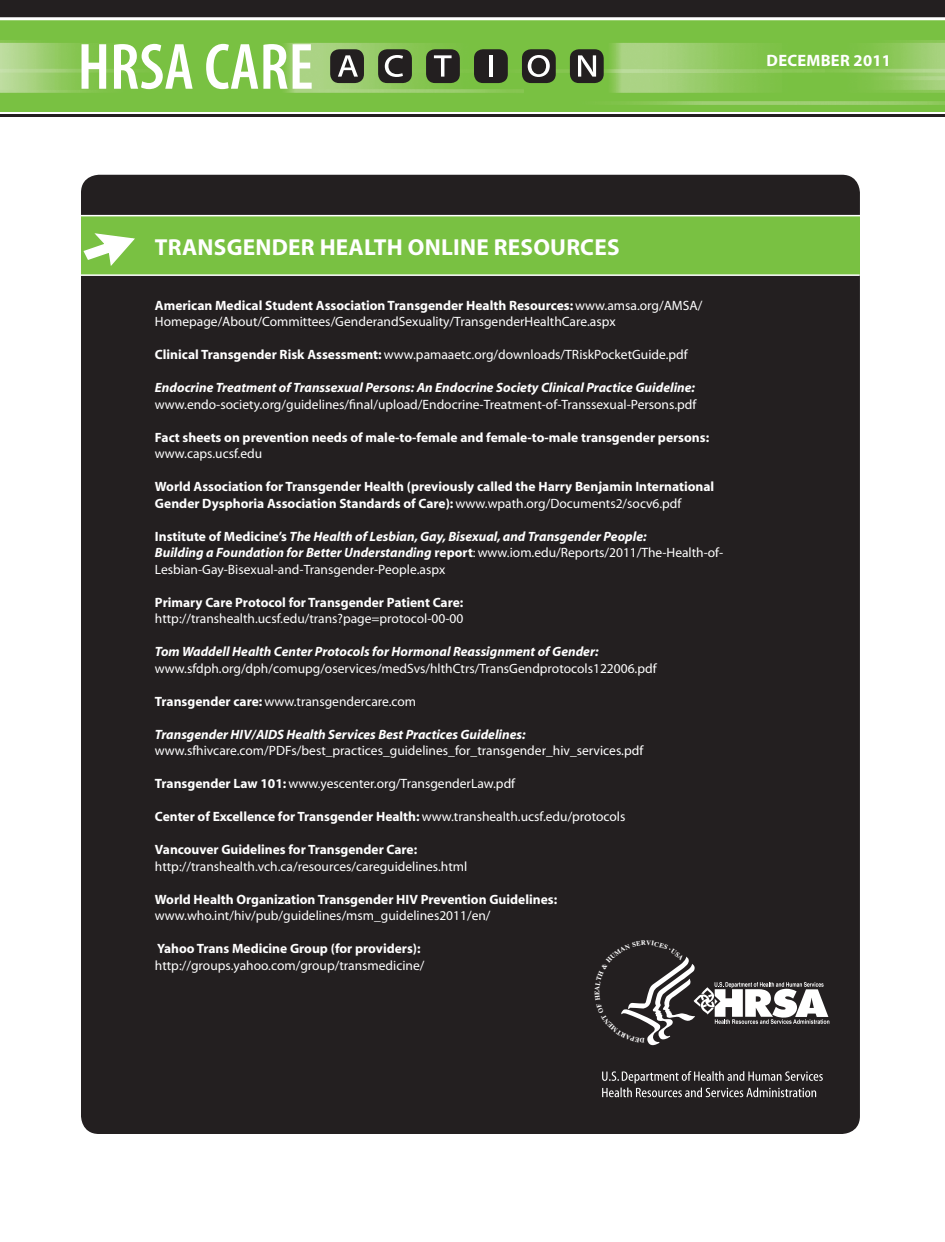
<style>
.page{position:relative;width:945px;height:1242px;background:#fff}
.page>*{position:absolute;margin:0;border:0;box-sizing:border-box;transform-origin:0 0}
.Online_Resources{font:700 23.25px "Myriad";letter-spacing:.01em;color:#fff}
.Date{font:700 16.5px "Myriad";letter-spacing:.015em;color:#fff}
.Online_Resources-2{font:13.5px/16.5px "Myriad";color:#fff}
.Online_Resources-3{font:700 13.5px/16.5px "Myriad";color:#fff}
.Online_Resources-4{font:italic 700 13.5px/16.5px "Myriad";color:#fff}
.s1{font-weight:700}
.s2{font-weight:700;font-style:italic}
.s3{font-weight:400}
.s4{font-style:normal}
.s5{font-weight:400;font-style:normal}
</style>
<div class="page">
<img style="left:0;top:20px;width:945px;height:91px">
<div style="left:0;top:0;width:945px;height:17px;background:#231f20"></div>
<hr style="left:0;top:114px;width:945px;height:3px;background:#231f20">
<div style="left:474px;top:49px;width:34px;height:34px;background:#231f20;border-radius:9px"></div>
<div style="left:522px;top:49px;width:34px;height:34px;background:#231f20;border-radius:9px"></div>
<div style="left:570px;top:49px;width:34px;height:34px;background:#231f20;border-radius:9px"></div>
<div style="left:330px;top:49px;width:34px;height:34px;background:#231f20;border-radius:9px"></div>
<div style="left:426px;top:49px;width:34px;height:34px;background:#231f20;border-radius:9px"></div>
<div style="left:378px;top:49px;width:34px;height:34px;background:#231f20;border-radius:9px"></div>
<svg style="left:82px;top:44px;width:230px;height:45px"></svg>
<hr style="left:489px;top:55px;width:4px;height:22px;background:#fff">
<svg style="left:528px;top:55px;width:22px;height:22px"></svg>
<svg style="left:578px;top:55px;width:18px;height:22px"></svg>
<svg style="left:338px;top:55px;width:20px;height:22px"></svg>
<svg style="left:434px;top:55px;width:18px;height:22px"></svg>
<svg style="left:385px;top:55px;width:18px;height:22px"></svg>
<div style="left:81px;top:175px;width:779px;height:959px;background:#231f20;border-radius:18px"></div>
<div style="left:81px;top:216px;width:779px;height:59px;background:#79c142"></div>
<svg style="left:83px;top:233px;width:52px;height:33px"></svg>
<hr style="left:81px;top:274px;width:779px;height:2px;background:#fff">
<hr style="left:81px;top:215px;width:864px;height:1px;background:#fff">
<svg style="left:602px;top:1071px;width:221px;height:26px"></svg>
<svg style="left:621px;top:948px;width:208px;height:97px"></svg>
<h2 class="Date" style="left:767px;top:52px;width:126px">DECEMBER 2011</h2>
<p class="Online_Resources" style="left:155px;top:235px;width:466px">TRANSGENDER HEALTH ONLINE RESOURCES</p>
<p class="Online_Resources-2" style="left:155px;top:298px;width:549px"><span class="s1">American Medical Student Association Transgender Health Resources:</span> www.amsa.org/AMSA/<br>Homepage/About/Committees/GenderandSexuality/TransgenderHealthCare.aspx</p>
<p class="Online_Resources-2" style="left:155px;top:347px;width:534px"><span class="s1">Clinical Transgender Risk Assessment:</span> www.pamaaetc.org/downloads/TRiskPocketGuide.pdf</p>
<p class="Online_Resources-2" style="left:155px;top:380px;width:543px"><span class="s2">Endocrine Treatment of Transsexual Persons: An Endocrine Society Clinical Practice Guideline: </span>www.endo-society.org/guidelines/final/upload/Endocrine-Treatment-of-Transsexual-Persons.pdf</p>
<p class="Online_Resources-3" style="left:155px;top:430px;width:556px">Fact sheets on prevention needs of male-to-female and female-to-male transgender persons: <span class="s3">www.caps.ucsf.edu</span></p>
<p class="Online_Resources-3" style="left:155px;top:479px;width:561px">World Association for Transgender Health (previously called the Harry Benjamin International<br>Gender Dysphoria Association Standards of Care): <span class="s3">www.wpath.org/Documents2/socv6.pdf</span></p>
<p class="Online_Resources-4" style="left:155px;top:529px;width:570px"><span class="s4">Institute of Medicine’s</span> The Health of Lesbian, Gay, Bisexual, and Transgender People:<br>Building a Foundation for Better Understanding <span class="s4">report</span><span class="s5">: www.iom.edu/Reports/2011/The-Health-of-<br>Lesbian-Gay-Bisexual-and-Transgender-People.aspx</span></p>
<p class="Online_Resources-2" style="left:155px;top:595px;width:310px"><span class="s1">Primary Care Protocol for Transgender Patient Care: </span>http://transhealth.ucsf.edu/trans?page=protocol-00-00</p>
<p class="Online_Resources-2" style="left:155px;top:644px;width:503px"><span class="s2">Tom Waddell Health Center Protocols for Hormonal Reassignment of Gender: </span>www.sfdph.org/dph/comupg/oservices/medSvs/hlthCtrs/TransGendprotocols122006.pdf</p>
<p class="Online_Resources-2" style="left:155px;top:694px;width:263px"><span class="s1">Transgender care:</span> www.transgendercare.com</p>
<p class="Online_Resources-2" style="left:155px;top:727px;width:490px"><span class="s2">Transgender HIV/AIDS Health Services Best Practices Guidelines: </span>www.sfhivcare.com/PDFs/best_practices_guidelines_for_transgender_hiv_services.pdf</p>
<p class="Online_Resources-2" style="left:155px;top:776px;width:362px"><span class="s1">Transgender Law 101:</span> www.yescenter.org/TransgenderLaw.pdf</p>
<p class="Online_Resources-3" style="left:155px;top:809px;width:472px">Center of Excellence for Transgender Health: <span class="s3">www.transhealth.ucsf.edu/protocols</span></p>
<p class="Online_Resources-2" style="left:155px;top:842px;width:314px"><span class="s1">Vancouver Guidelines for Transgender Care: </span>http://transhealth.vch.ca/resources/careguidelines.html</p>
<p class="Online_Resources-3" style="left:155px;top:892px;width:404px">World Health Organization Transgender HIV Prevention Guidelines: <span class="s3">www.who.int/hiv/pub/guidelines/msm_guidelines2011/en/</span></p>
<p class="Online_Resources-2" style="left:155px;top:941px;width:271px"><span class="s1">Yahoo Trans Medicine Group (for providers): </span>http://groups.yahoo.com/group/transmedicine/</p>
</div>
